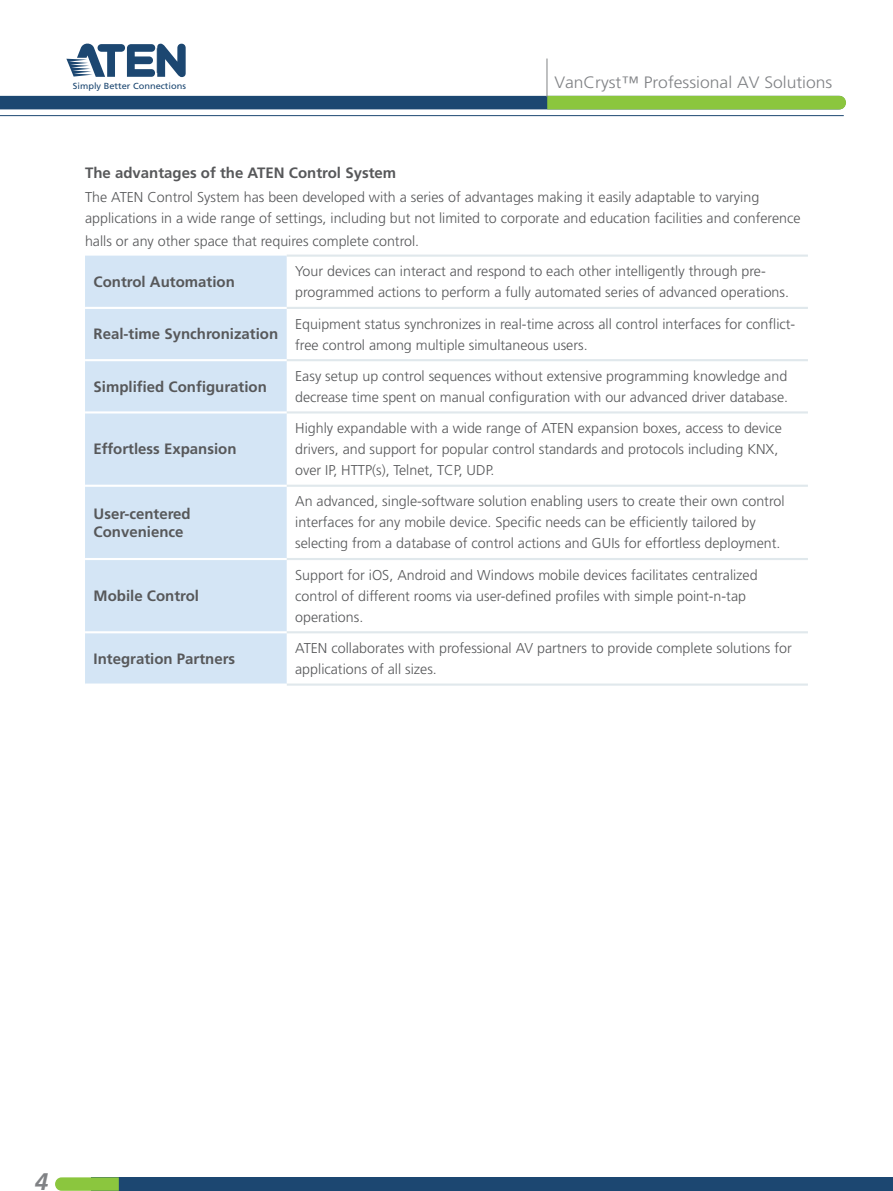
<style>
.page{position:relative;width:893px;height:1191px;background:#fff}
.page>*{position:absolute;margin:0;border:0;box-sizing:border-box;transform-origin:0 0}
.t1{font:italic 700 24px "Frutiger";color:#808285}
.t2{font:300 16.5px "Frutiger";color:#808285;scale:1.06 1}
.t3{font:700 15px/18px "Frutiger";color:#57585a}
.t4{font:300 14.25px/21px "Frutiger";color:#57585a}
.t5{font:8.85px "Frutiger";color:#1c4771;scale:1.05 1}
</style>
<div class="page">
<hr style="left:0;top:115px;width:844px;height:1px;background:#1c4771">
<svg style="left:0;top:96px;width:846px;height:13px;background:#43745f"></svg>
<svg style="left:66px;top:43px;width:120px;height:34px"></svg>
<hr style="left:547px;top:59px;width:1px;height:38px;background:#808285">
<div style="left:91px;top:1177px;width:802px;height:13px;background:#1c4771"></div>
<svg style="left:55px;top:1177px;width:64px;height:13px"></svg>
<div style="left:85px;top:256px;width:202px;height:427px;background:#d4e5f5"></div>
<hr style="left:287px;top:307px;width:521px;height:2px;background:#e0e8ec">
<hr style="left:287px;top:359px;width:521px;height:2px;background:#e0e8ec">
<hr style="left:287px;top:411px;width:521px;height:2px;background:#e0e8ec">
<hr style="left:287px;top:484px;width:521px;height:3px;background:#e0e8ec">
<hr style="left:287px;top:558px;width:521px;height:2px;background:#e0e8ec">
<hr style="left:287px;top:631px;width:521px;height:2px;background:#e0e8ec">
<hr style="left:287px;top:683px;width:521px;height:2px;background:#e0e8ec">
<hr style="left:287px;top:254px;width:521px;height:3px;background:#e0e8ec">
<hr style="left:85px;top:307px;width:202px;height:2px;background:#fff">
<hr style="left:85px;top:359px;width:202px;height:2px;background:#fff">
<hr style="left:85px;top:411px;width:202px;height:2px;background:#fff">
<hr style="left:85px;top:484px;width:202px;height:3px;background:#fff">
<hr style="left:85px;top:558px;width:202px;height:2px;background:#fff">
<hr style="left:85px;top:631px;width:202px;height:2px;background:#fff">
<p class="t5" style="left:73px;top:81px;width:109px">Simply Better Connections</p>
<p class="t2" style="left:554px;top:73px;width:264px">VanCryst™ Professional AV Solutions</p>
<p class="t3" style="left:85px;top:163px;width:313px">The advantages of the ATEN Control System</p>
<p class="t4" style="left:85px;top:187px;width:717px">The ATEN Control System has been developed with a series of advantages making it easily adaptable to varying applications in a wide range of settings, including but not limited to corporate and education facilities and conference</p>
<p class="t4" style="left:85px;top:231px;width:336px">halls or any other space that requires complete control.</p>
<p class="t3" style="left:94px;top:273px;width:143px">Control Automation</p>
<p class="t4" style="left:295px;top:261px;width:495px">Your devices can interact and respond to each other intelligently through pre&shy;programmed actions to perform a fully automated series of advanced operations.</p>
<p class="t3" style="left:94px;top:325px;width:186px">Real-time Synchronization</p>
<p class="t4" style="left:295px;top:313px;width:502px">Equipment status synchronizes in real-time across all control interfaces for conflict&shy;free control among multiple simultaneous users.</p>
<p class="t3" style="left:94px;top:377px;width:175px">Simplified Configuration</p>
<p class="t4" style="left:295px;top:365px;width:495px">Easy setup up control sequences without extensive programming knowledge and decrease time spent on manual configuration with our advanced driver database.</p>
<p class="t3" style="left:94px;top:440px;width:145px">Effortless Expansion</p>
<p class="t4" style="left:295px;top:417px;width:488px">Highly expandable with a wide range of ATEN expansion boxes, access to device drivers, and support for popular control standards and protocols including KNX, over IP, HTTP(s), Telnet, TCP, UDP.</p>
<p class="t3" style="left:94px;top:504px;width:99px">User-centered<br>Convenience</p>
<p class="t4" style="left:295px;top:491px;width:491px">An advanced, single-software solution enabling users to create their own control interfaces for any mobile device. Specific needs can be efficiently tailored by selecting from a database of control actions and GUIs for effortless deployment.</p>
<p class="t3" style="left:94px;top:586px;width:107px">Mobile Control</p>
<p class="t4" style="left:295px;top:564px;width:464px">Support for iOS, Android and Windows mobile devices facilitates centralized control of different rooms via user-defined profiles with simple point-n-tap operations.</p>
<p class="t3" style="left:94px;top:649px;width:143px">Integration Partners</p>
<p class="t4" style="left:295px;top:637px;width:498px">ATEN collaborates with professional AV partners to provide complete solutions for applications of all sizes.</p>
<h1 class="t1" style="left:35px;top:1167px;width:15px">4</h1>
</div>
